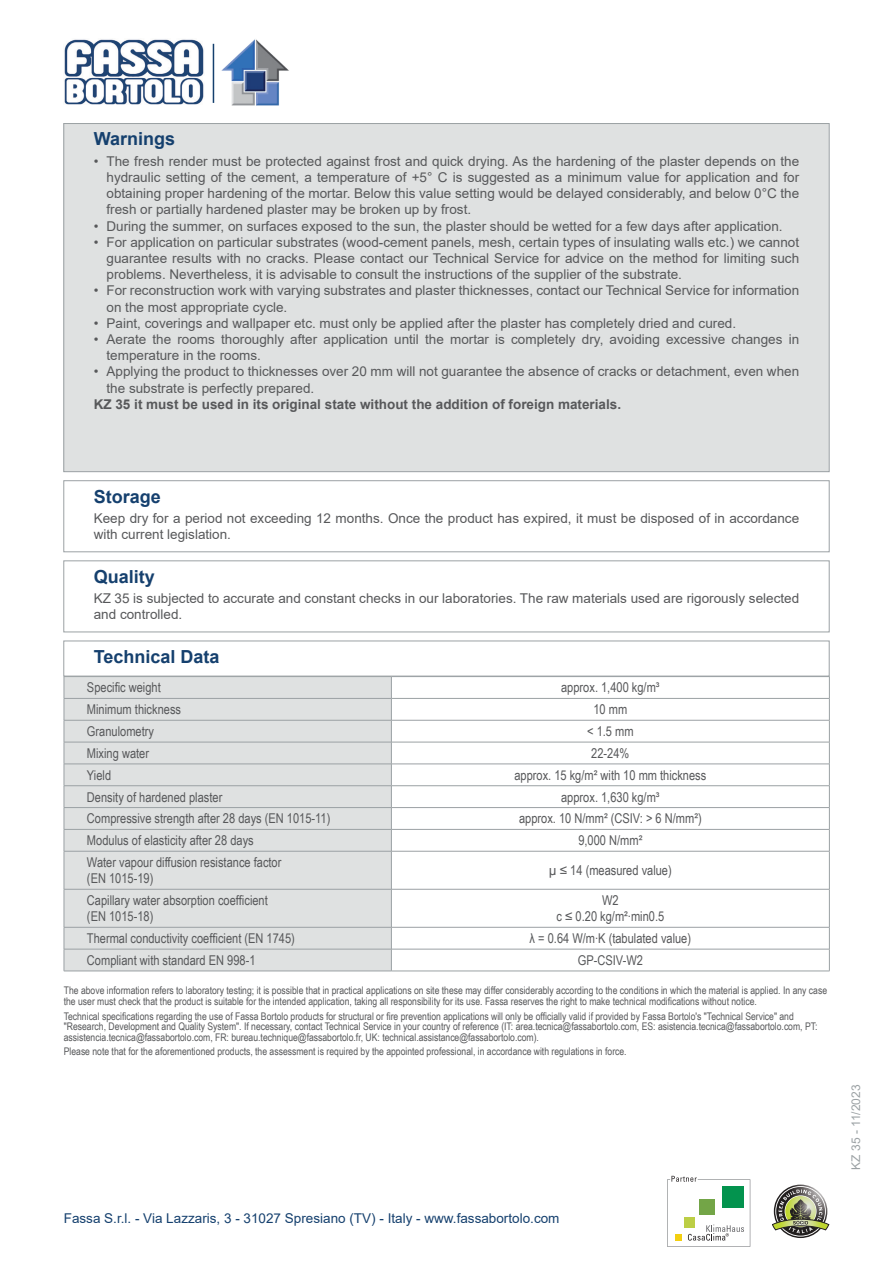
<style>
.page{position:relative;width:893px;height:1263px;background:#fff}
.page>*{position:absolute;margin:0;border:0;box-sizing:border-box;transform-origin:0 0}
.Titolo{font:700 18px "Arial";color:#15406e}
.Conservazione{font:13.5px/16.2px "Arial";color:#57585a}
.normale_sx{font:13.5px "Arial Narrow";color:#57585a}
.normale_centrato{font:13.5px "Arial Narrow";color:#57585a}
.Qualita{font:13.5px/16.2px "Arial";color:#57585a}
.Note{font:700 13.5px "Arial";color:#57585a}
.t1{font:13.5px "Arial";color:#15406e}
.t2{font:12px "Arial";color:#9ba1a4}
.Disclaimer{font:10.5px/10.5px "Arial Narrow";color:#57585a}
</style>
<div class="page">
<div style="left:64px;top:124px;width:765px;height:348px;background:#dfe1e1"></div>
<div style="left:64px;top:480px;width:765px;height:72px;border:1px solid #9ba1a4"></div>
<div style="left:64px;top:561px;width:765px;height:71px;border:1px solid #9ba1a4"></div>
<div style="left:64px;top:641px;width:765px;height:35px;border:1px solid #9ba1a4"></div>
<div style="left:65px;top:677px;width:326px;height:294px;background:#dfe1e1"></div>
<hr style="left:64px;top:676px;width:327px;height:1px;background:#9ba1a4">
<hr style="left:391px;top:676px;width:439px;height:1px;background:#9ba1a4">
<hr style="left:64px;top:698px;width:327px;height:1px;background:#9ba1a4">
<hr style="left:391px;top:698px;width:439px;height:1px;background:#9ba1a4">
<hr style="left:64px;top:720px;width:327px;height:1px;background:#9ba1a4">
<hr style="left:391px;top:720px;width:439px;height:1px;background:#9ba1a4">
<hr style="left:64px;top:742px;width:327px;height:1px;background:#9ba1a4">
<hr style="left:391px;top:742px;width:439px;height:1px;background:#9ba1a4">
<hr style="left:64px;top:764px;width:327px;height:1px;background:#9ba1a4">
<hr style="left:391px;top:764px;width:439px;height:1px;background:#9ba1a4">
<hr style="left:64px;top:785px;width:327px;height:1px;background:#9ba1a4">
<hr style="left:391px;top:785px;width:439px;height:1px;background:#9ba1a4">
<hr style="left:64px;top:807px;width:327px;height:1px;background:#9ba1a4">
<hr style="left:391px;top:807px;width:439px;height:1px;background:#9ba1a4">
<hr style="left:64px;top:829px;width:327px;height:1px;background:#9ba1a4">
<svg style="left:64px;top:677px;width:1px;height:174px"></svg>
<hr style="left:391px;top:829px;width:439px;height:1px;background:#9ba1a4">
<svg style="left:391px;top:677px;width:1px;height:174px"></svg>
<svg style="left:829px;top:677px;width:1px;height:174px"></svg>
<hr style="left:64px;top:851px;width:327px;height:1px;background:#9ba1a4">
<hr style="left:64px;top:851px;width:1px;height:38px;background:#9ba1a4">
<hr style="left:391px;top:851px;width:439px;height:1px;background:#9ba1a4">
<hr style="left:391px;top:851px;width:1px;height:38px;background:#9ba1a4">
<hr style="left:829px;top:851px;width:1px;height:38px;background:#9ba1a4">
<hr style="left:64px;top:889px;width:327px;height:1px;background:#9ba1a4">
<hr style="left:64px;top:889px;width:1px;height:38px;background:#9ba1a4">
<hr style="left:391px;top:889px;width:439px;height:1px;background:#9ba1a4">
<hr style="left:391px;top:889px;width:1px;height:38px;background:#9ba1a4">
<hr style="left:829px;top:889px;width:1px;height:38px;background:#9ba1a4">
<hr style="left:64px;top:927px;width:327px;height:1px;background:#9ba1a4">
<hr style="left:391px;top:927px;width:439px;height:1px;background:#9ba1a4">
<hr style="left:64px;top:949px;width:327px;height:1px;background:#9ba1a4">
<svg style="left:64px;top:928px;width:1px;height:43px"></svg>
<hr style="left:64px;top:971px;width:327px;height:1px;background:#9ba1a4">
<hr style="left:391px;top:949px;width:439px;height:1px;background:#9ba1a4">
<svg style="left:391px;top:927px;width:1px;height:44px"></svg>
<svg style="left:829px;top:927px;width:1px;height:44px"></svg>
<hr style="left:391px;top:971px;width:439px;height:1px;background:#9ba1a4">
<svg style="left:667px;top:1176px;width:83px;height:71px"></svg>
<svg style="left:772px;top:1186px;width:57px;height:50px"></svg>
<img style="left:64px;top:39px;width:140px;height:66px">
<hr style="left:213px;top:44px;width:1px;height:59px;background:#15406e">
<img style="left:221px;top:39px;width:68px;height:67px">
<p class="Titolo" style="left:94px;top:126px;width:83px">Warnings</p>
<p class="Conservazione" style="left:106px;top:153px;width:694px;text-align:justify;text-indent:-13px">• The fresh render must be protected against frost and quick drying. As the hardening of the plaster depends on the hydraulic setting of the cement, a temperature of +5° C is suggested as a minimum value for application and for obtaining proper hardening of the mortar. Below this value setting would be delayed considerably, and below 0°C the fresh or partially hardened plaster may be broken up by frost.</p>
<p class="Conservazione" style="left:94px;top:218px;width:690px">• During the summer, on surfaces exposed to the sun, the plaster should be wetted for a few days after application.</p>
<p class="Conservazione" style="left:106px;top:234px;width:694px;text-align:justify;text-indent:-13px">• For application on particular substrates (wood-cement panels, mesh, certain types of insulating walls etc.) we cannot guarantee results with no cracks. Please contact our Technical Service for advice on the method for limiting such problems. Nevertheless, it is advisable to consult the instructions of the supplier of the substrate.</p>
<p class="Conservazione" style="left:106px;top:282px;width:694px;text-indent:-13px">• For reconstruction work with varying substrates and plaster thicknesses, contact our Technical Service for information on the most appropriate cycle.</p>
<p class="Conservazione" style="left:94px;top:315px;width:644px">• Paint, coverings and wallpaper etc. must only be applied after the plaster has completely dried and cured.</p>
<p class="Conservazione" style="left:106px;top:331px;width:694px;text-indent:-13px">• Aerate the rooms thoroughly after application until the mortar is completely dry, avoiding excessive changes in temperature in the rooms.</p>
<p class="Conservazione" style="left:106px;top:363px;width:694px;text-indent:-13px">• Applying the product to thicknesses over 20 mm will not guarantee the absence of cracks or detachment, even when the substrate is perfectly prepared.</p>
<p class="Note" style="left:94px;top:395px;width:529px">KZ 35 it must be used in its original state without the addition of foreign materials.</p>
<p class="Titolo" style="left:94px;top:483px;width:69px">Storage</p>
<p class="Conservazione" style="left:94px;top:510px;width:707px">Keep dry for a period not exceeding 12 months. Once the product has expired, it must be disposed of in accordance with current legislation.</p>
<p class="Titolo" style="left:94px;top:564px;width:63px">Quality</p>
<p class="Qualita" style="left:94px;top:590px;width:707px">KZ 35 is subjected to accurate and constant checks in our laboratories. The raw materials used are rigorously selected and controlled.</p>
<p class="Titolo" style="left:94px;top:644px;width:127px">Technical Data</p>
<p class="normale_sx" style="left:87px;top:678px;width:75px">Specific weight</p>
<p class="normale_centrato" style="left:561px;top:678px;width:100px">approx. 1,400 kg/m³</p>
<p class="normale_sx" style="left:87px;top:699px;width:96px">Minimum thickness</p>
<p class="normale_centrato" style="left:593px;top:699px;width:35px">10 mm</p>
<p class="normale_sx" style="left:87px;top:721px;width:69px">Granulometry</p>
<p class="normale_centrato" style="left:587px;top:721px;width:48px">&lt; 1.5 mm</p>
<p class="normale_sx" style="left:87px;top:743px;width:64px">Mixing water</p>
<p class="normale_centrato" style="left:591px;top:743px;width:40px">22-24%</p>
<p class="normale_sx" style="left:87px;top:765px;width:26px">Yield</p>
<p class="normale_centrato" style="left:514px;top:765px;width:193px">approx. 15 kg/m² with 10 mm thickness</p>
<p class="normale_sx" style="left:87px;top:787px;width:137px">Density of hardened plaster</p>
<p class="normale_centrato" style="left:561px;top:787px;width:100px">approx. 1,630 kg/m³</p>
<p class="normale_sx" style="left:87px;top:809px;width:245px">Compressive strength after 28 days (EN 1015-11)</p>
<p class="normale_centrato" style="left:519px;top:809px;width:184px">approx. 10 N/mm² (CSIV: &gt; 6 N/mm²)</p>
<p class="normale_sx" style="left:87px;top:830px;width:168px">Modulus of elasticity after 28 days</p>
<p class="normale_centrato" style="left:578px;top:830px;width:65px">9,000 N/mm²</p>
<p class="normale_sx" style="left:87px;top:852px;width:196px">Water vapour diffusion resistance factor</p>
<p class="normale_sx" style="left:87px;top:868px;width:68px">(EN 1015-19)</p>
<p class="normale_centrato" style="left:549px;top:860px;width:124px">µ ≤ 14 (measured value)</p>
<p class="normale_sx" style="left:87px;top:890px;width:182px">Capillary water absorption coefficient</p>
<p class="normale_sx" style="left:87px;top:907px;width:68px">(EN 1015-18)</p>
<p class="normale_centrato" style="left:602px;top:890px;width:18px">W2</p>
<p class="normale_centrato" style="left:556px;top:907px;width:109px">c ≤ 0.20 kg/m²∙min0.5</p>
<p class="normale_sx" style="left:87px;top:928px;width:209px">Thermal conductivity coefficient (EN 1745)</p>
<p class="normale_centrato" style="left:530px;top:928px;width:163px">λ = 0.64 W/m∙K (tabulated value)</p>
<p class="normale_sx" style="left:87px;top:950px;width:170px">Compliant with standard EN 998-1</p>
<p class="normale_centrato" style="left:578px;top:950px;width:67px">GP-CSIV-W2</p>
<p class="Disclaimer" style="left:64px;top:985px;width:765px">The above information refers to laboratory testing; it is possible that in practical applications on site these may differ considerably according to the conditions in which the material is applied. In any case the user must check that the product is suitable for the intended application, taking all responsibility for its use. Fassa reserves the right to make technical modifications without notice.</p>
<p class="Disclaimer" style="left:64px;top:1010px;width:755px">Technical specifications regarding the use of Fassa Bortolo products for structural or fire prevention applications will only be officially valid if provided by Fassa Bortolo's "Technical Service" and "Research, Development and Quality System". If necessary, contact Technical Service in your country of reference (IT: area.tecnica@fassabortolo.com, ES: asistencia.tecnica@fassabortolo.com, PT: assistencia.tecnica@fassabortolo.com, FR: bureau.technique@fassabortolo.fr, UK: technical.assistance@fassabortolo.com).</p>
<p class="Disclaimer" style="left:64px;top:1046px;width:564px">Please note that for the aforementioned products, the assessment is required by the appointed professional, in accordance with regulations in force.</p>
<p class="t1" style="left:64px;top:1208px;width:497px">Fassa S.r.l. - Via Lazzaris, 3 - 31027 Spresiano (TV) - Italy - www.fassabortolo.com</p>
<p class="t2" style="left:848px;top:1170px;width:87px;rotate:-90deg">KZ 35 - 11/2023</p>
</div>
